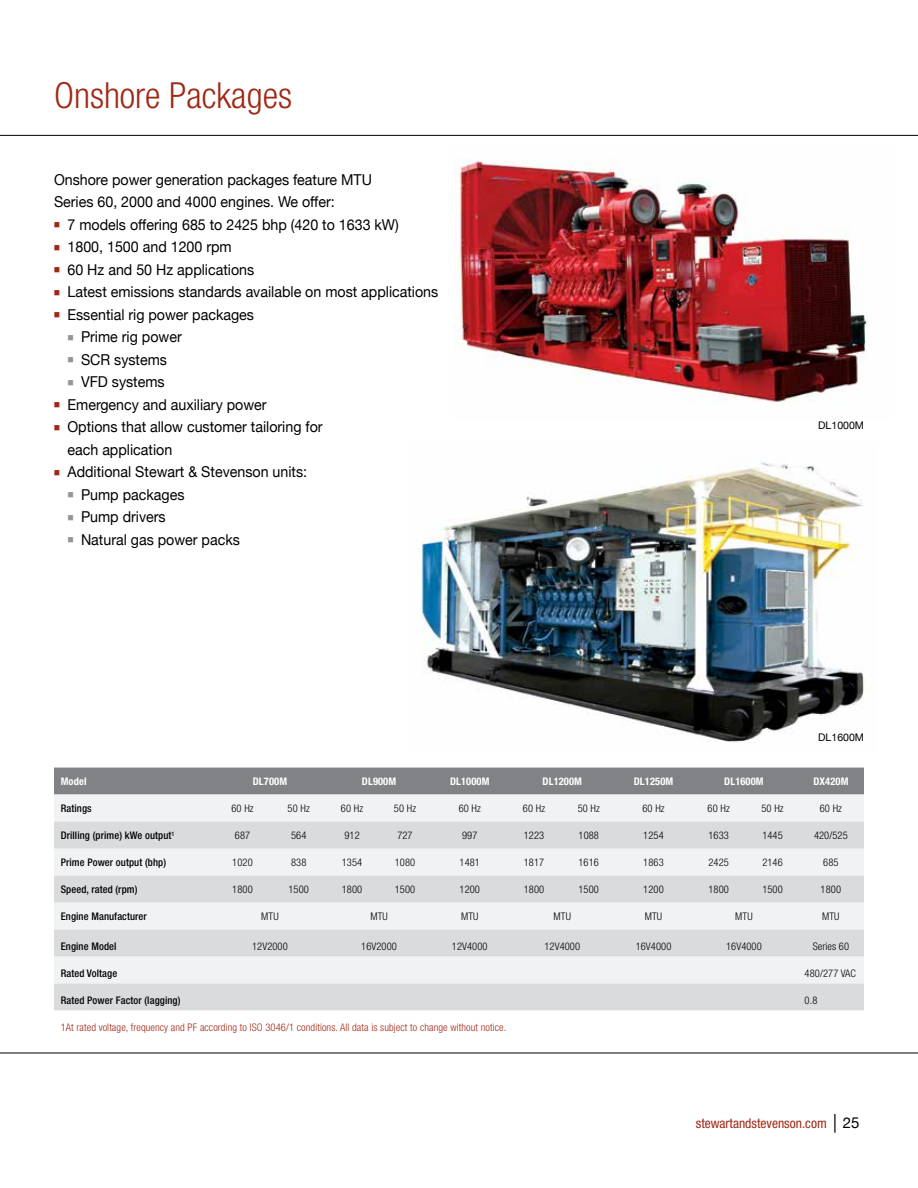
<style>
.page{position:relative;width:918px;height:1188px;background:#fff}
.page>*{position:absolute;margin:0;border:0;box-sizing:border-box;transform-origin:0 0}
.t1{font:300 condensed 36px "Helvetica Neue";color:#a02816}
.t2{font:15px/22.5px "Helvetica Neue";color:#000;scale:.95 1}
.t3{font:condensed 13.5px "Helvetica Neue";color:#a02816}
.t4{font:300 condensed 10.5px "Helvetica Neue";letter-spacing:.01em;color:#000}
.t5{font:500 condensed 10.5px "Helvetica Neue";letter-spacing:.01em;color:#000}
.t6{font:300 condensed 10.5px "Helvetica Neue";letter-spacing:.01em;color:#a02816}
.t7{font:700 condensed 10.5px "Helvetica Neue";letter-spacing:.01em;color:#fff}
.t8{font:10.5px "Helvetica Neue";color:#000}
.s1{color:#a02816}
.s2{color:#939598}
.s3{font-family:"Myriad Pro";font-size:18.75px;color:#000}
.s4{font-stretch:normal;font-size:15px;color:#000}
</style>
<div class="page">
<div style="left:54px;top:768px;width:810px;height:27px;background:#808285"></div>
<div style="left:54px;top:795px;width:810px;height:27px;background:#f1f2f3"></div>
<svg style="left:54px;top:822px;width:810px;height:189px;fill:#dadbdc"></svg>
<img style="left:456px;top:159px;width:411px;height:243px">
<img style="left:421px;top:462px;width:443px;height:280px">
<hr style="left:0;top:1053px;width:918px;height:1px;background:#000">
<hr style="left:0;top:135px;width:918px;height:1px;background:#000">
<h1 class="t1" style="left:54px;top:75px;width:240px">Onshore Packages</h1>
<p class="t2" style="left:54px;top:169px;width:336px">Onshore power generation packages feature MTU<br>Series 60, 2000 and 4000 engines. We offer:</p>
<p class="t2" style="left:54px;top:214px;width:365px"><span class="s1">■</span> 7 models offering 685 to 2425 bhp (420 to 1633 kW)</p>
<p class="t2" style="left:54px;top:236px;width:189px"><span class="s1">■</span> 1800, 1500 and 1200 rpm</p>
<p class="t2" style="left:54px;top:259px;width:212px"><span class="s1">■</span> 60 Hz and 50 Hz applications</p>
<p class="t2" style="left:54px;top:281px;width:406px"><span class="s1">■</span> Latest emissions standards available on most applications</p>
<p class="t2" style="left:54px;top:304px;width:212px"><span class="s1">■</span> Essential rig power packages</p>
<p class="t2" style="left:67px;top:326px;width:122px"><span class="s2">■</span> Prime rig power</p>
<p class="t2" style="left:67px;top:349px;width:106px"><span class="s2">■</span> SCR systems</p>
<p class="t2" style="left:67px;top:371px;width:104px"><span class="s2">■</span> VFD systems</p>
<p class="t2" style="left:54px;top:394px;width:225px"><span class="s1">■</span> Emergency and auxiliary power</p>
<p class="t2" style="left:68px;top:416px;width:270px;text-indent:-14px"><span class="s1">■</span> Options that allow customer tailoring for each application</p>
<p class="t2" style="left:54px;top:461px;width:268px"><span class="s1">■</span> Additional Stewart &amp; Stevenson units:</p>
<p class="t2" style="left:67px;top:484px;width:125px"><span class="s2">■</span> Pump packages</p>
<p class="t2" style="left:67px;top:506px;width:105px"><span class="s2">■</span> Pump drivers</p>
<p class="t2" style="left:67px;top:529px;width:183px"><span class="s2">■</span> Natural gas power packs</p>
<p class="t8" style="left:818px;top:418px;width:47px">DL1000M</p>
<p class="t8" style="left:818px;top:730px;width:47px">DL1600M</p>
<p class="t7" style="left:61px;top:775px;width:27px">Model</p>
<p class="t7" style="left:253px;top:775px;width:36px">DL700M</p>
<p class="t7" style="left:362px;top:775px;width:36px">DL900M</p>
<p class="t7" style="left:450px;top:775px;width:41px">DL1000M</p>
<p class="t7" style="left:543px;top:775px;width:41px">DL1200M</p>
<p class="t7" style="left:634px;top:775px;width:41px">DL1250M</p>
<p class="t7" style="left:724px;top:775px;width:41px">DL1600M</p>
<p class="t7" style="left:813px;top:775px;width:37px">DX420M</p>
<p class="t5" style="left:61px;top:802px;width:32px">Ratings</p>
<p class="t4" style="left:231px;top:802px;width:24px">60 Hz</p>
<p class="t4" style="left:288px;top:802px;width:24px">50 Hz</p>
<p class="t4" style="left:341px;top:802px;width:24px">60 Hz</p>
<p class="t4" style="left:394px;top:802px;width:24px">50 Hz</p>
<p class="t4" style="left:459px;top:802px;width:24px">60 Hz</p>
<p class="t4" style="left:523px;top:802px;width:24px">60 Hz</p>
<p class="t4" style="left:578px;top:802px;width:24px">50 Hz</p>
<p class="t4" style="left:642px;top:802px;width:24px">60 Hz</p>
<p class="t4" style="left:708px;top:802px;width:24px">60 Hz</p>
<p class="t4" style="left:762px;top:802px;width:24px">50 Hz</p>
<p class="t4" style="left:820px;top:802px;width:24px">60 Hz</p>
<p class="t5" style="left:61px;top:829px;width:115px">Drilling (prime) kWe output<sup>1</sup></p>
<p class="t4" style="left:235px;top:830px;width:17px">687</p>
<p class="t4" style="left:291px;top:830px;width:17px">564</p>
<p class="t4" style="left:344px;top:830px;width:17px">912</p>
<p class="t4" style="left:397px;top:830px;width:17px">727</p>
<p class="t4" style="left:462px;top:830px;width:17px">997</p>
<p class="t4" style="left:524px;top:830px;width:22px">1223</p>
<p class="t4" style="left:579px;top:830px;width:22px">1088</p>
<p class="t4" style="left:643px;top:830px;width:22px">1254</p>
<p class="t4" style="left:708px;top:830px;width:22px">1633</p>
<p class="t4" style="left:762px;top:830px;width:22px">1445</p>
<p class="t4" style="left:814px;top:830px;width:35px">420/525</p>
<p class="t5" style="left:61px;top:856px;width:107px">Prime Power output (bhp)</p>
<p class="t4" style="left:232px;top:856px;width:22px">1020</p>
<p class="t4" style="left:291px;top:856px;width:17px">838</p>
<p class="t4" style="left:342px;top:856px;width:22px">1354</p>
<p class="t4" style="left:395px;top:856px;width:22px">1080</p>
<p class="t4" style="left:460px;top:856px;width:22px">1481</p>
<p class="t4" style="left:524px;top:856px;width:22px">1817</p>
<p class="t4" style="left:579px;top:856px;width:22px">1616</p>
<p class="t4" style="left:643px;top:856px;width:22px">1863</p>
<p class="t4" style="left:708px;top:856px;width:22px">2425</p>
<p class="t4" style="left:762px;top:856px;width:22px">2146</p>
<p class="t4" style="left:823px;top:856px;width:17px">685</p>
<p class="t5" style="left:61px;top:883px;width:78px">Speed, rated (rpm)</p>
<p class="t4" style="left:232px;top:883px;width:22px">1800</p>
<p class="t4" style="left:288px;top:883px;width:22px">1500</p>
<p class="t4" style="left:342px;top:883px;width:22px">1800</p>
<p class="t4" style="left:395px;top:883px;width:22px">1500</p>
<p class="t4" style="left:460px;top:883px;width:22px">1200</p>
<p class="t4" style="left:524px;top:883px;width:22px">1800</p>
<p class="t4" style="left:579px;top:883px;width:22px">1500</p>
<p class="t4" style="left:643px;top:883px;width:22px">1200</p>
<p class="t4" style="left:708px;top:883px;width:22px">1800</p>
<p class="t4" style="left:762px;top:883px;width:22px">1500</p>
<p class="t4" style="left:821px;top:883px;width:22px">1800</p>
<p class="t5" style="left:61px;top:910px;width:88px">Engine Manufacturer</p>
<p class="t4" style="left:261px;top:910px;width:19px">MTU</p>
<p class="t4" style="left:370px;top:910px;width:19px">MTU</p>
<p class="t4" style="left:461px;top:910px;width:19px">MTU</p>
<p class="t4" style="left:554px;top:910px;width:19px">MTU</p>
<p class="t4" style="left:645px;top:910px;width:19px">MTU</p>
<p class="t4" style="left:735px;top:910px;width:19px">MTU</p>
<p class="t4" style="left:822px;top:910px;width:19px">MTU</p>
<p class="t5" style="left:61px;top:940px;width:57px">Engine Model</p>
<p class="t4" style="left:252px;top:940px;width:37px">12V2000</p>
<p class="t4" style="left:361px;top:940px;width:37px">16V2000</p>
<p class="t4" style="left:452px;top:940px;width:37px">12V4000</p>
<p class="t4" style="left:544px;top:940px;width:37px">12V4000</p>
<p class="t4" style="left:636px;top:940px;width:37px">16V4000</p>
<p class="t4" style="left:726px;top:940px;width:37px">16V4000</p>
<p class="t4" style="left:813px;top:940px;width:38px">Series 60</p>
<p class="t5" style="left:61px;top:967px;width:58px">Rated Voltage</p>
<p class="t4" style="left:805px;top:967px;width:53px">480/277 VAC</p>
<p class="t5" style="left:61px;top:994px;width:121px">Rated Power Factor (lagging)</p>
<p class="t4" style="left:805px;top:994px;width:14px">0.8</p>
<p class="t6" style="left:61px;top:1021px;width:447px">1At rated voltage, frequency and PF according to ISO 3046/1 conditions. All data is subject to change without notice.</p>
<p class="t3" style="left:696px;top:1115px;width:165px">stewartandstevenson.com <span class="s3">|</span> <span class="s4">25</span></p>
</div>
